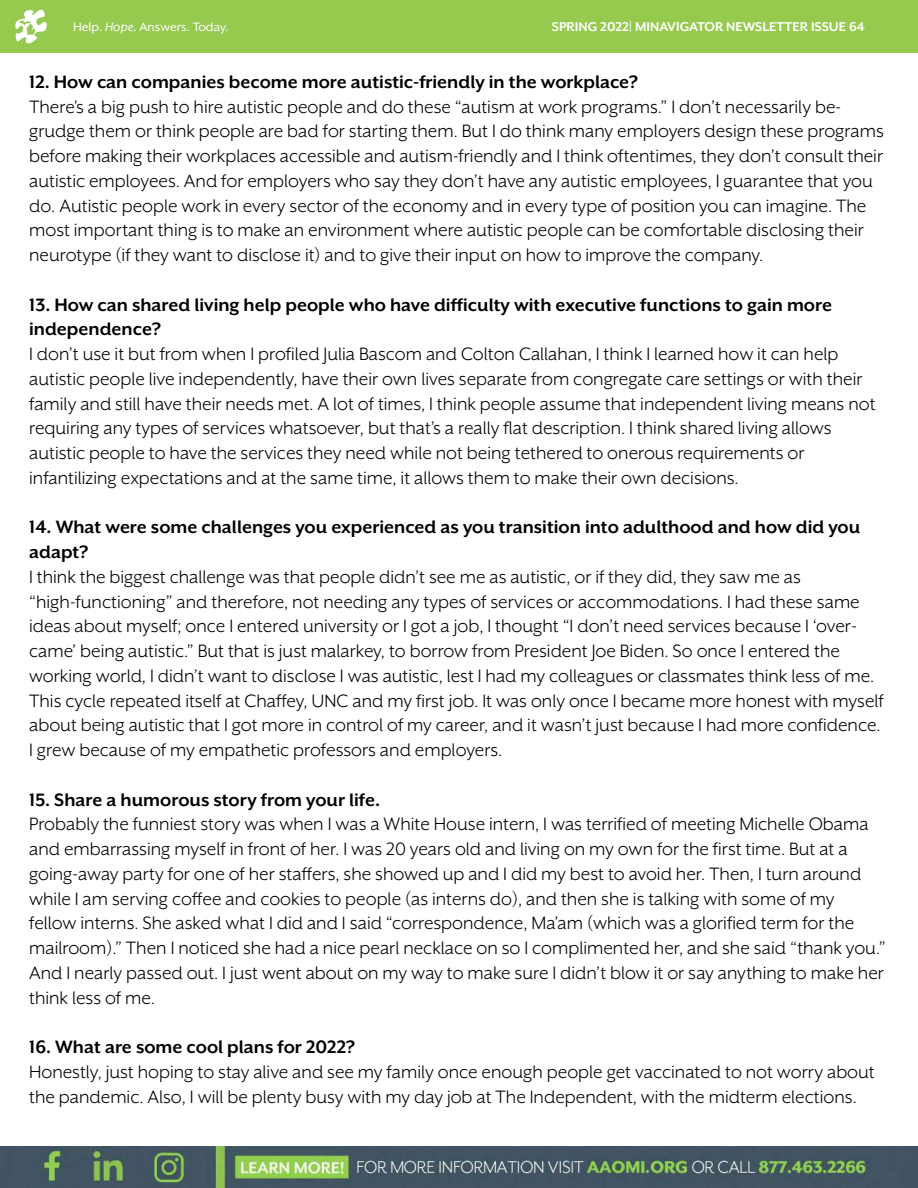
<style>
.page{position:relative;width:918px;height:1188px;background:#fff}
.page>*{position:absolute;margin:0;border:0;box-sizing:border-box;transform-origin:0 0}
.t1{font:20.7px/24.8px "Mr Eaves XL San OT";color:#000}
.t2{font:700 20.7px/24.8px "Mr Eaves XL San OT";color:#000}
.t3{font:700 14.7px "Mr Eaves XL San OT";color:#fff}
.t4{font:14.1px "Mr Eaves XL San OT";color:#fff}
.s1{font-style:italic}
</style>
<div class="page">
<img style="left:0;top:1146px;width:918px;height:42px">
<div style="left:0;top:0;width:918px;height:53px;background:#96ca4f"></div>
<svg style="left:15px;top:9px;width:32px;height:35px"></svg>
<p class="t4" style="left:73px;top:19px;width:157px">Help. <span class="s1">Hope.</span> Answers. Today.</p>
<p class="t3" style="left:552px;top:20px;width:314px">SPRING 2022| MINAVIGATOR NEWSLETTER ISSUE 64</p>
<p class="t2" style="left:29px;top:69px;width:611px">12. How can companies become more autistic-friendly in the workplace?</p>
<p class="t1" style="left:29px;top:94px;width:856px">There’s a big push to hire autistic people and do these “autism at work programs.” I don’t necessarily be&shy;grudge them or think people are bad for starting them. But I do think many employers design these programs before making their workplaces accessible and autism-friendly and I think oftentimes, they don’t consult their autistic employees. And for employers who say they don’t have any autistic employees, I guarantee that you do. Autistic people work in every sector of the economy and in every type of position you can imagine. The most important thing is to make an environment where autistic people can be comfortable disclosing their neurotype (if they want to disclose it) and to give their input on how to improve the company.</p>
<p class="t2" style="left:29px;top:292px;width:804px">13. How can shared living help people who have difficulty with executive functions to gain more independence?</p>
<p class="t1" style="left:29px;top:341px;width:848px">I don’t use it but from when I profiled Julia Bascom and Colton Callahan, I think I learned how it can help autistic people live independently, have their own lives separate from congregate care settings or with their family and still have their needs met. A lot of times, I think people assume that independent living means not requiring any types of services whatsoever, but that’s a really flat description. I think shared living allows autistic people to have the services they need while not being tethered to onerous requirements or infantilizing expectations and at the same time, it allows them to make their own decisions.</p>
<p class="t2" style="left:29px;top:515px;width:833px">14. What were some challenges you experienced as you transition into adulthood and how did you adapt?</p>
<p class="t1" style="left:29px;top:564px;width:856px">I think the biggest challenge was that people didn’t see me as autistic, or if they did, they saw me as “high-functioning” and therefore, not needing any types of services or accommodations. I had these same ideas about myself; once I entered university or I got a job, I thought “I don’t need services because I ‘over&shy;came’ being autistic.” But that is just malarkey, to borrow from President Joe Biden. So once I entered the working world, I didn’t want to disclose I was autistic, lest I had my colleagues or classmates think less of me.<br>This cycle repeated itself at Chaffey, UNC and my first job. It was only once I became more honest with myself about being autistic that I got more in control of my career, and it wasn’t just because I had more confidence.<br>I grew because of my empathetic professors and employers.</p>
<p class="t2" style="left:29px;top:787px;width:353px">15. Share a humorous story from your life.</p>
<p class="t1" style="left:29px;top:812px;width:858px">Probably the funniest story was when I was a White House intern, I was terrified of meeting Michelle Obama and embarrassing myself in front of her. I was 20 years old and living on my own for the first time. But at a going-away party for one of her staffers, she showed up and I did my best to avoid her. Then, I turn around while I am serving coffee and cookies to people (as interns do), and then she is talking with some of my fellow interns. She asked what I did and I said “correspondence, Ma’am (which was a glorified term for the mailroom).” Then I noticed she had a nice pearl necklace on so I complimented her, and she said “thank you.” And I nearly passed out. I just went about on my way to make sure I didn’t blow it or say anything to make her think less of me.</p>
<p class="t2" style="left:29px;top:1034px;width:328px">16. What are some cool plans for 2022?</p>
<p class="t1" style="left:29px;top:1059px;width:847px">Honestly, just hoping to stay alive and see my family once enough people get vaccinated to not worry about the pandemic. Also, I will be plenty busy with my day job at The Independent, with the midterm elections.</p>
</div>
